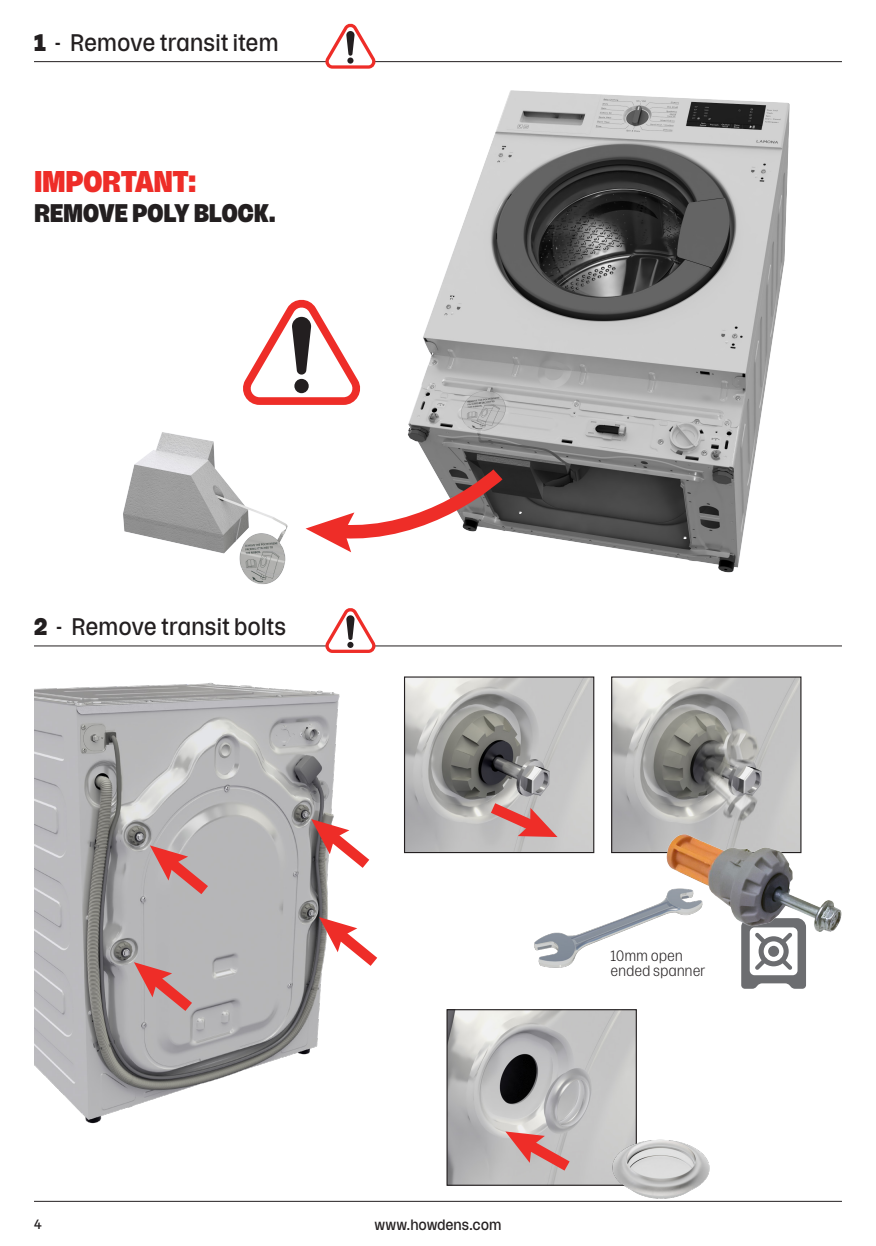
<style>
.page{position:relative;width:876px;height:1246px;background:#fff}
.page>*{position:absolute;margin:0;border:0;box-sizing:border-box;transform-origin:0 0}
.Annotations{font:900 30px "Rooster";letter-spacing:-.015em;color:#ee2d28}
.Annotations-2{font:900 25.5px "Rooster";letter-spacing:-.015em;color:#231f20}
.Howden_installation{font:24px "Rooster";color:#231f20}
.Howden_paragraph_NO{font:300 15px/15px "Rooster";letter-spacing:-.015em;color:#231f20}
.t1{font:15px "Rooster";letter-spacing:-.01em;color:#231f20}
.t2{font:13.5px "Rooster";color:#231f20}
.s1{font-weight:900}
</style>
<div class="page">
<hr style="left:34px;top:1201px;width:808px;height:1px;background:#231f20">
<img style="left:123px;top:90px;width:667px;height:495px">
<img style="left:34px;top:683px;width:395px;height:441px">
<img style="left:613px;top:678px;width:186px;height:173px">
<div style="left:611px;top:676px;width:190px;height:177px;border:1px solid #231f20"></div>
<img style="left:406px;top:678px;width:186px;height:173px">
<div style="left:404px;top:676px;width:190px;height:177px;border:1px solid #231f20"></div>
<svg style="left:741px;top:932px;width:65px;height:57px"></svg>
<div style="left:759px;top:936px;width:30px;height:30px;background:#6c6d70;border-radius:50%"></div>
<div style="left:764px;top:941px;width:19px;height:20px;background:#fff;border-radius:50%"></div>
<div style="left:768px;top:946px;width:11px;height:11px;background:#6c6d70;border-radius:50%"></div>
<img style="left:666px;top:834px;width:175px;height:98px">
<svg style="left:480px;top:794px;width:78px;height:47px;background:#ca9b9a"></svg>
<img style="left:534px;top:872px;width:182px;height:96px">
<img style="left:448px;top:1011px;width:187px;height:173px">
<div style="left:446px;top:1009px;width:191px;height:177px;border:1px solid #231f20"></div>
<svg style="left:505px;top:1129px;width:76px;height:51px;background:#cca09f"></svg>
<img style="left:609px;top:1126px;width:106px;height:76px">
<svg style="left:306px;top:463px;width:205px;height:89px"></svg>
<svg style="left:150px;top:845px;width:69px;height:60px;background:#c29999"></svg>
<svg style="left:134px;top:962px;width:67px;height:59px;background:#c19696"></svg>
<svg style="left:319px;top:917px;width:70px;height:59px"></svg>
<svg style="left:311px;top:819px;width:70px;height:59px"></svg>
<hr style="left:34px;top:61px;width:808px;height:1px;background:#231f20">
<hr style="left:34px;top:646px;width:808px;height:1px;background:#231f20">
<svg style="left:325px;top:23px;width:53px;height:46px"></svg>
<svg style="left:325px;top:608px;width:53px;height:45px"></svg>
<svg style="left:242px;top:296px;width:123px;height:111px"></svg>
<div style="left:294px;top:379px;width:15px;height:14px;background:#231f20;border-radius:50%"></div>
<p class="Howden_installation" style="left:34px;top:30px;width:246px"><span class="s1">1</span> - Remove transit item</p>
<p class="Annotations" style="left:34px;top:165px;width:164px">IMPORTANT:</p>
<p class="Annotations-2" style="left:34px;top:200px;width:243px">REMOVE POLY BLOCK.</p>
<p class="Howden_installation" style="left:34px;top:614px;width:254px"><span class="s1">2</span> - Remove transit bolts</p>
<p class="t2" style="left:34px;top:1217px;width:9px">4</p>
<p class="t1" style="left:375px;top:1216px;width:128px">www.howdens.com</p>
<p class="Howden_paragraph_NO" style="left:611px;top:948px;width:97px">10mm open ended spanner</p>
</div>
